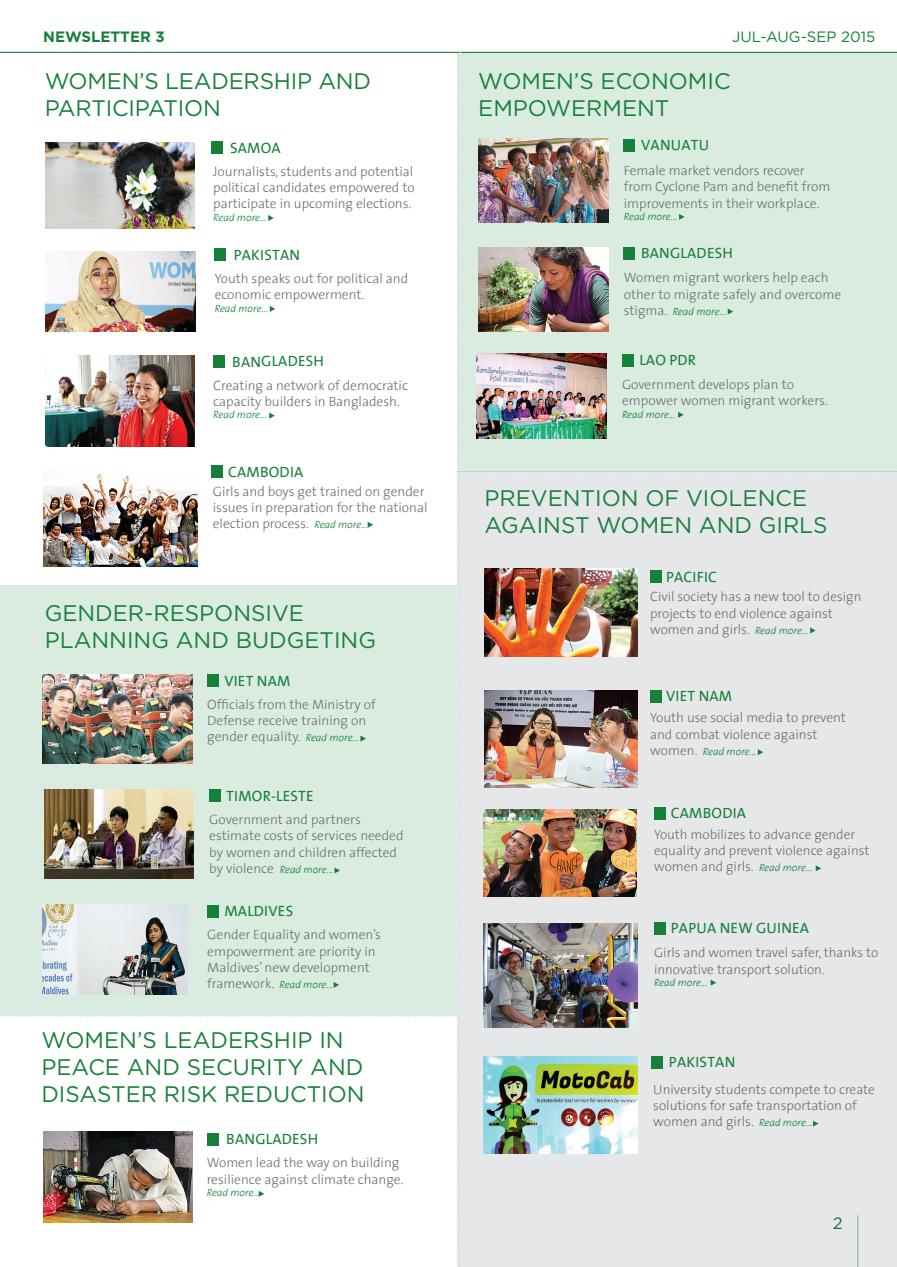
<style>
.page{position:relative;width:897px;height:1267px;background:#fff}
.page>*{position:absolute;margin:0;border:0;box-sizing:border-box;transform-origin:0 0}
.Intro_paragraph{font:22.5px/27px "Gotham";color:#16803b}
.t1{font:16.5px "Gotham";color:#16803b}
.Intro_paragraph-2{font:15px "The Sans 5";letter-spacing:.015em;color:#16803b}
.t2{font:15px "Gotham";color:#16803b}
.t3{font:700 15px "Gotham";color:#16803b}
.Intro_paragraph-3{font:300 13.5px/16.2px "The Sans";color:#6c6d70}
.Intro_paragraph-4{font:italic 300 10.5px "The Sans";color:#16803b}
.s1{font-style:italic;font-size:10.5px;color:#16803b}
.s2{font-style:normal;font-size:13.5px;color:#6c6d70}
</style>
<div class="page">
<img style="left:0;top:52px;width:897px;height:1215px">
<p class="t3" style="left:43px;top:27px;width:123px">NEWSLETTER 3</p>
<p class="t2" style="left:732px;top:27px;width:144px">JUL-AUG-SEP 2015</p>
<p class="Intro_paragraph" style="left:45px;top:67px;width:328px">WOMEN’S LEADERSHIP AND<br>PARTICIPATION</p>
<p class="Intro_paragraph-2" style="left:230px;top:135px;width:52px">SAMOA</p>
<p class="Intro_paragraph" style="left:478px;top:67px;width:254px">WOMEN’S ECONOMIC<br>EMPOWERMENT</p>
<p class="Intro_paragraph-2" style="left:641px;top:132px;width:70px">VANUATU</p>
<p class="Intro_paragraph-3" style="left:213px;top:163px;width:203px;text-align:justify">Journalists, students and potential political candidates empowered to participate in upcoming elections.</p>
<p class="Intro_paragraph-4" style="left:213px;top:209px;width:55px">Read more...</p>
<p class="Intro_paragraph-2" style="left:234px;top:242px;width:68px">PAKISTAN</p>
<p class="Intro_paragraph-3" style="left:215px;top:270px;width:195px">Youth speaks out for political and economic empowerment.</p>
<p class="Intro_paragraph-4" style="left:215px;top:299px;width:55px">Read more...</p>
<p class="Intro_paragraph-2" style="left:232px;top:349px;width:93px">BANGLADESH</p>
<p class="Intro_paragraph-3" style="left:213px;top:376px;width:196px">Creating a network of democratic capacity builders in Bangladesh.</p>
<p class="Intro_paragraph-4" style="left:213px;top:406px;width:55px">Read more...</p>
<p class="Intro_paragraph-2" style="left:228px;top:459px;width:77px">CAMBODIA</p>
<p class="Intro_paragraph-3" style="left:213px;top:482px;width:216px">Girls and boys get trained on gender issues in preparation for the national election process. <span class="s1">Read more...</span></p>
<p class="Intro_paragraph" style="left:45px;top:598px;width:333px">GENDER-RESPONSIVE<br>PLANNING AND BUDGETING</p>
<p class="Intro_paragraph-2" style="left:224px;top:668px;width:68px">VIET NAM</p>
<p class="Intro_paragraph-3" style="left:207px;top:695px;width:170px">Officials from the Ministry of<br>Defense receive training on gender equality. <span class="s1">Read more...</span></p>
<p class="Intro_paragraph-2" style="left:226px;top:783px;width:89px">TIMOR-LESTE</p>
<p class="Intro_paragraph-3" style="left:209px;top:811px;width:196px">Government and partners estimate costs of services needed by women and children affected</p>
<p class="Intro_paragraph-4" style="left:209px;top:860px;width:125px"><span class="s2">by violence</span> Read more...</p>
<p class="Intro_paragraph-2" style="left:224px;top:898px;width:70px">MALDIVES</p>
<p class="Intro_paragraph-3" style="left:207px;top:926px;width:175px">Gender Equality and women’s empowerment are priority in<br>Maldives’ new development</p>
<p class="Intro_paragraph-4" style="left:207px;top:975px;width:127px"><span class="s2">framework.</span> Read more...</p>
<p class="Intro_paragraph" style="left:41px;top:1025px;width:325px">WOMEN’S LEADERSHIP IN<br>PEACE AND SECURITY AND<br>DISASTER RISK REDUCTION</p>
<p class="Intro_paragraph-2" style="left:226px;top:1126px;width:93px">BANGLADESH</p>
<p class="Intro_paragraph-3" style="left:207px;top:1154px;width:198px">Women lead the way on building resilience against climate change.</p>
<p class="Intro_paragraph-4" style="left:207px;top:1183px;width:55px">Read more...</p>
<p class="Intro_paragraph-3" style="left:623px;top:162px;width:208px">Female market vendors recover from Cyclone Pam and benefit from improvements in their workplace.</p>
<p class="Intro_paragraph-4" style="left:623px;top:208px;width:55px">Read more...</p>
<p class="Intro_paragraph-2" style="left:641px;top:240px;width:93px">BANGLADESH</p>
<p class="Intro_paragraph-3" style="left:623px;top:269px;width:219px">Women migrant workers help each other to migrate safely and overcome</p>
<p class="Intro_paragraph-4" style="left:623px;top:302px;width:104px"><span class="s2">stigma.</span> Read more...</p>
<p class="Intro_paragraph-2" style="left:639px;top:347px;width:58px">LAO PDR</p>
<p class="Intro_paragraph-3" style="left:622px;top:376px;width:207px">Government develops plan to empower women migrant workers.</p>
<p class="Intro_paragraph-4" style="left:622px;top:405px;width:55px">Read more...</p>
<p class="Intro_paragraph" style="left:484px;top:484px;width:345px">PREVENTION OF VIOLENCE<br>AGAINST WOMEN AND GIRLS</p>
<p class="Intro_paragraph-2" style="left:666px;top:564px;width:52px">PACIFIC</p>
<p class="Intro_paragraph-3" style="left:650px;top:588px;width:213px">Civil society has a new tool to design projects to end violence against women and girls. <span class="s1">Read more...</span></p>
<p class="Intro_paragraph-2" style="left:666px;top:683px;width:68px">VIET NAM</p>
<p class="Intro_paragraph-3" style="left:650px;top:709px;width:197px">Youth use social media to prevent and combat violence against</p>
<p class="Intro_paragraph-4" style="left:650px;top:742px;width:108px"><span class="s2">women.</span> Read more...</p>
<p class="Intro_paragraph-2" style="left:670px;top:800px;width:77px">CAMBODIA</p>
<p class="Intro_paragraph-3" style="left:654px;top:825px;width:217px">Youth mobilizes to advance gender equality and prevent violence against women and girls. <span class="s1">Read more...</span></p>
<p class="Intro_paragraph-2" style="left:670px;top:915px;width:140px">PAPUA NEW GUINEA</p>
<p class="Intro_paragraph-3" style="left:654px;top:944px;width:226px">Girls and women travel safer, thanks to innovative transport solution.</p>
<p class="Intro_paragraph-4" style="left:654px;top:974px;width:55px">Read more...</p>
<p class="Intro_paragraph-2" style="left:668px;top:1049px;width:68px">PAKISTAN</p>
<p class="Intro_paragraph-3" style="left:653px;top:1080px;width:223px">University students compete to create solutions for safe transportation of women and girls. <span class="s1">Read more...</span></p>
<p class="t1" style="left:832px;top:1212px;width:11px">2</p>
</div>
